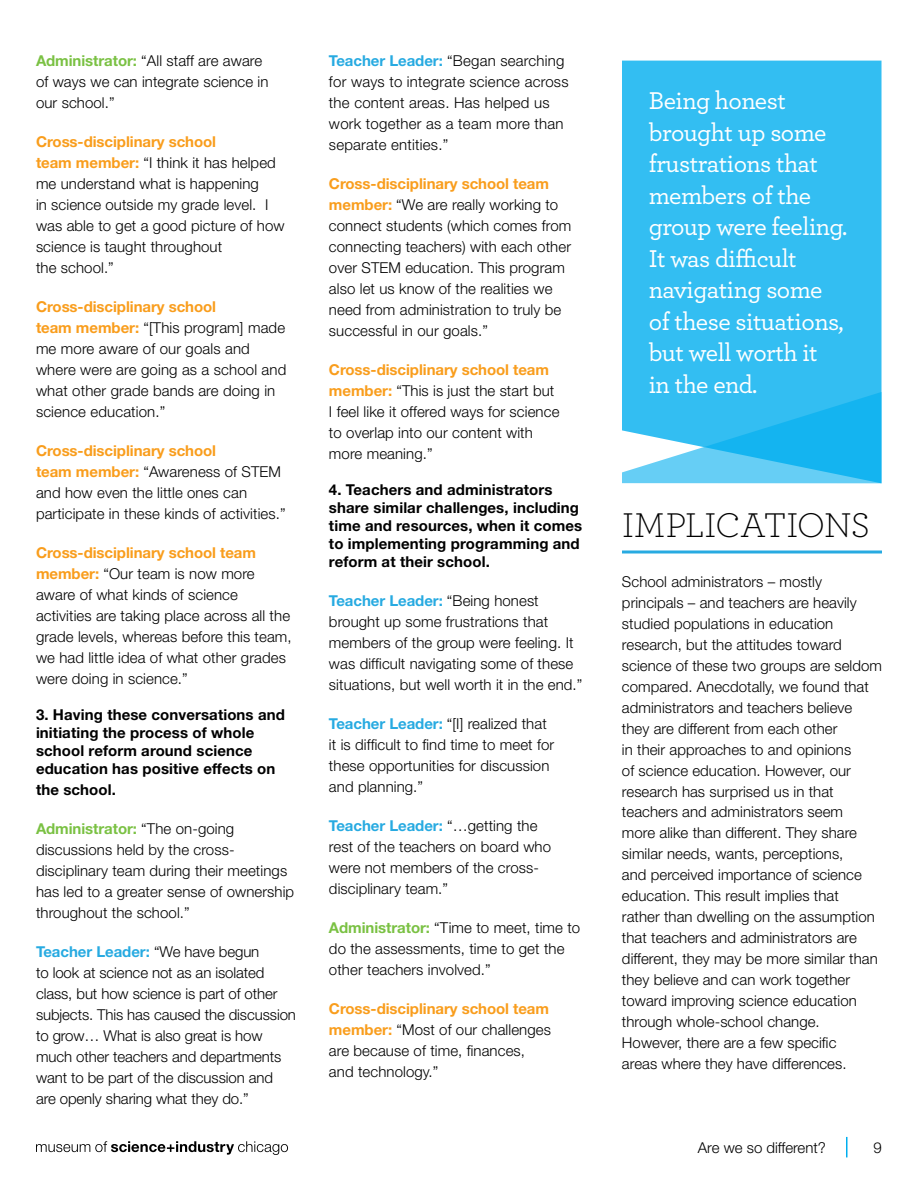
<style>
.page{position:relative;width:918px;height:1188px;background:#fff}
.page>*{position:absolute;margin:0;border:0;box-sizing:border-box;transform-origin:0 0}
.t1{font:300 36px "Archer";letter-spacing:-.02em;color:#000}
.t2{font:500 25.5px/31.5px "Archer";letter-spacing:-.02em;color:#fff}
.t3{font:300 15px/21px "Helvetica Neue";letter-spacing:.005em;color:#000}
.t4{font:700 15px/18px "Helvetica Neue";letter-spacing:.005em;color:#000}
.s1{font-weight:700;color:#7ac143}
.s2{font-weight:700;color:#f99d1c}
.s3{font-weight:700;color:#27aae1}
</style>
<div class="page">
<hr style="left:846px;top:1137px;width:2px;height:20px;background:#00aeef">
<svg style="left:36px;top:1141px;width:252px;height:14px"></svg>
<svg style="left:622px;top:550px;width:260px;height:4px"></svg>
<div style="left:622px;top:61px;width:260px;height:331px;background:#33bef2"></div>
<svg style="left:622px;top:392px;width:260px;height:91px;background:#43c3f2"></svg>
<p class="t3" style="left:36px;top:50px;width:234px"><span class="s1">Administrator:</span> “All staff are aware of ways we can integrate science in our school.”</p>
<p class="t3" style="left:36px;top:131px;width:250px"><span class="s2">Cross-disciplinary school<br>team member:</span> “I think it has helped me understand what is happening<br>in science outside my grade level. I was able to get a good picture of how science is taught throughout<br>the school.”</p>
<p class="t3" style="left:36px;top:296px;width:252px"><span class="s2">Cross-disciplinary school<br>team member:</span> “[This program] made me more aware of our goals and where were are going as a school and what other grade bands are doing in science education.”</p>
<p class="t3" style="left:36px;top:440px;width:251px"><span class="s2">Cross-disciplinary school<br>team member:</span> “Awareness of STEM and how even the little ones can participate in these kinds of activities.”</p>
<p class="t3" style="left:36px;top:542px;width:257px"><span class="s2">Cross-disciplinary school team member:</span> “Our team is now more aware of what kinds of science activities are taking place across all the grade levels, whereas before this team, we had little idea of what other grades were doing in science.”</p>
<p class="t4" style="left:36px;top:705px;width:250px">3. Having these conversations and initiating the process of whole school reform around science education has positive effects on</p>
<p class="t4" style="left:36px;top:780px;width:81px">the school.</p>
<p class="t3" style="left:36px;top:818px;width:260px"><span class="s1">Administrator:</span> “The on-going discussions held by the cross&shy;disciplinary team during their meetings has led to a greater sense of ownership throughout the school.”</p>
<p class="t3" style="left:36px;top:941px;width:262px"><span class="s3">Teacher Leader:</span> “We have begun<br>to look at science not as an isolated class, but how science is part of other subjects. This has caused the discussion to grow… What is also great is how much other teachers and departments want to be part of the discussion and are openly sharing what they do.”</p>
<p class="t3" style="left:329px;top:50px;width:241px"><span class="s3">Teacher Leader:</span> “Began searching for ways to integrate science across the content areas. Has helped us work together as a team more than separate entities.”</p>
<p class="t3" style="left:329px;top:173px;width:244px"><span class="s2">Cross-disciplinary school team member:</span> “We are really working to connect students (which comes from connecting teachers) with each other over STEM education. This program also let us know of the realities we need from administration to truly be successful in our goals.”</p>
<p class="t3" style="left:329px;top:359px;width:232px"><span class="s2">Cross-disciplinary school team member:</span> “This is just the start but<br>I feel like it offered ways for science to overlap into our content with more meaning.”</p>
<p class="t4" style="left:329px;top:480px;width:255px">4. Teachers and administrators share similar challenges, including time and resources, when it comes to implementing programming and reform at their school.</p>
<p class="t3" style="left:329px;top:590px;width:255px"><span class="s3">Teacher Leader:</span> “Being honest brought up some frustrations that members of the group were feeling. It was difficult navigating some of these situations, but well worth it in the end.”</p>
<p class="t3" style="left:329px;top:713px;width:227px"><span class="s3">Teacher Leader:</span> “[I] realized that it is difficult to find time to meet for these opportunities for discussion and planning.”</p>
<p class="t3" style="left:329px;top:815px;width:224px"><span class="s3">Teacher Leader:</span> “…getting the rest of the teachers on board who were not members of the cross&shy;disciplinary team.”</p>
<p class="t3" style="left:329px;top:917px;width:253px"><span class="s1">Administrator:</span> “Time to meet, time to do the assessments, time to get the other teachers involved.”</p>
<p class="t3" style="left:329px;top:998px;width:223px"><span class="s2">Cross-disciplinary school team member:</span> “Most of our challenges are because of time, finances, and technology.”</p>
<h2 class="t2" style="left:649px;top:84px;width:200px">Being honest brought up some frustrations that members of the group were feeling.<br>It was difficult navigating some of these situations, but well worth it<br>in the end.</h2>
<h1 class="t1" style="left:622px;top:501px;width:249px">IMPLICATIONS</h1>
<p class="t3" style="left:622px;top:570px;width:261px">School administrators – mostly principals – and teachers are heavily studied populations in education research, but the attitudes toward science of these two groups are seldom compared. Anecdotally, we found that administrators and teachers believe they are different from each other<br>in their approaches to and opinions<br>of science education. However, our research has surprised us in that teachers and administrators seem<br>more alike than different. They share similar needs, wants, perceptions,<br>and perceived importance of science education. This result implies that<br>rather than dwelling on the assumption that teachers and administrators are different, they may be more similar than they believe and can work together toward improving science education through whole-school change.<br>However, there are a few specific<br>areas where they have differences.</p>
<p class="t3" style="left:698px;top:1136px;width:130px">Are we so different?</p>
<p class="t3" style="left:874px;top:1136px;width:10px">9</p>
</div>
